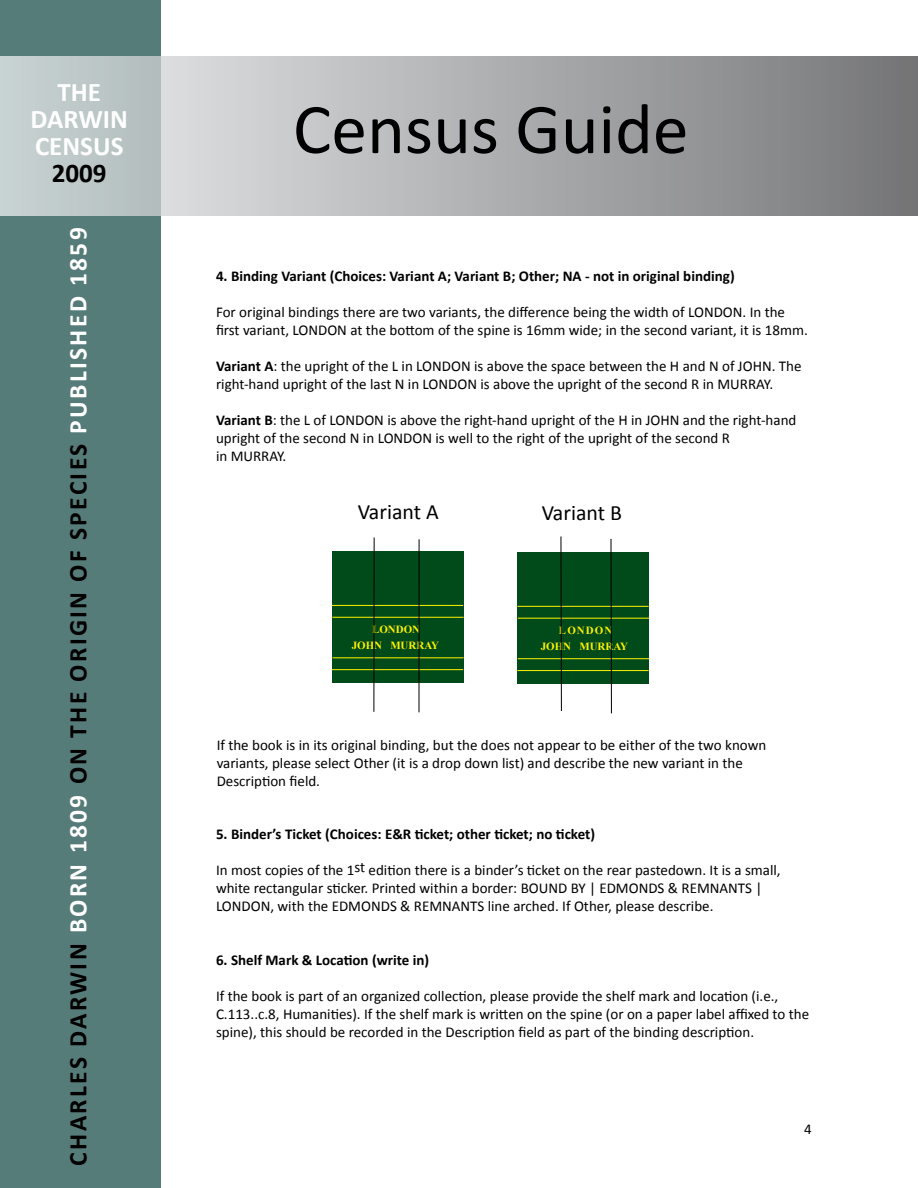
<style>
.page{position:relative;width:918px;height:1188px;background:#fff}
.page>*{position:absolute;margin:0;border:0;box-sizing:border-box;transform-origin:0 0}
.t1{font:72px "Calibri";color:#000}
.t2{font:700 27px/27px "Calibri";color:#fff;text-align:center}
.t3{font:700 27px "Calibri";color:#000}
.t4{font:700 25.5px "Calibri";letter-spacing:.09em;color:#000}
.t5{font:21.9px "Calibri";color:#000}
.t6{font:15px/18px "Calibri";color:#000}
.t7{font:700 15px "Calibri";color:#000}
.t8{font:700 10.95px/15.5px "Times New Roman";color:#fff200;text-align:center}
.s1{color:#fff}
.s2{font-weight:700}
</style>
<div class="page">
<div style="left:0;top:0;width:161px;height:1188px;background:#567c79"></div>
<svg style="left:0;top:56px;width:918px;height:159px;background:#adafb1"></svg>
<div style="left:518px;top:553px;width:131px;height:131px;background:#004b19"></div>
<hr style="left:518px;top:618px;width:131px;height:1px;background:#fff200">
<hr style="left:517px;top:606px;width:132px;height:1px;background:#fff200">
<hr style="left:518px;top:658px;width:131px;height:1px;background:#fff200">
<hr style="left:517px;top:670px;width:132px;height:1px;background:#fff200">
<svg style="left:561px;top:536px;width:1px;height:175px"></svg>
<svg style="left:611px;top:538px;width:1px;height:176px"></svg>
<div style="left:332px;top:552px;width:132px;height:131px;background:#004b19"></div>
<hr style="left:332px;top:617px;width:132px;height:1px;background:#fff200">
<hr style="left:332px;top:605px;width:131px;height:1px;background:#fff200">
<hr style="left:332px;top:657px;width:132px;height:1px;background:#fff200">
<hr style="left:332px;top:669px;width:131px;height:1px;background:#fff200">
<hr style="left:374px;top:538px;width:1px;height:174px;background:#000">
<hr style="left:419px;top:539px;width:1px;height:173px;background:#000">
<h2 class="t2" style="left:31px;top:78px;width:99px">THE<br>DARWIN<br>CENSUS</h2>
<h2 class="t3" style="left:52px;top:157px;width:56px">2009</h2>
<h3 class="t4" style="left:62px;top:1166px;width:940px;rotate:-90deg">CHARLES DARWIN <span class="s1">BORN 1809</span> ON THE ORIGIN OF SPECIES <span class="s1">PUBLISHED 1859</span></h3>
<h1 class="t1" style="left:293px;top:84px;width:397px">Census Guide</h1>
<p class="t7" style="left:216px;top:267px;width:520px">4. Binding Variant (Choices: Variant A; Variant B; Other; NA - not in original binding)</p>
<p class="t6" style="left:216px;top:303px;width:593px">For original bindings there are two variants, the difference being the width of LONDON. In the first variant, LONDON at the bottom of the spine is 16mm wide; in the second variant, it is 18mm.</p>
<p class="t6" style="left:216px;top:357px;width:587px"><span class="s2">Variant A</span>: the upright of the L in LONDON is above the space between the H and N of JOHN. The right-hand upright of the last N in LONDON is above the upright of the second R in MURRAY.</p>
<p class="t6" style="left:216px;top:411px;width:582px"><span class="s2">Variant B</span>: the L of LONDON is above the right-hand upright of the H in JOHN and the right-hand upright of the second N in LONDON is well to the right of the upright of the second R<br>in MURRAY.</p>
<h3 class="t5" style="left:358px;top:498px;width:83px">Variant A</h3>
<p class="t8" style="left:352px;top:622px;width:89px">LONDON<br>JOHN MURRAY</p>
<h3 class="t5" style="left:542px;top:499px;width:82px">Variant B</h3>
<p class="t8" style="left:541px;top:623px;width:89px">LONDON<br>JOHN MURRAY</p>
<p class="t6" style="left:217px;top:735px;width:551px">If the book is in its original binding, but the does not appear to be either of the two known variants, please select Other (it is a drop down list) and describe the new variant in the<br>Description field.</p>
<p class="t7" style="left:216px;top:825px;width:381px">5. Binder’s Ticket (Choices: E&amp;R ticket; other ticket; no ticket)</p>
<p class="t6" style="left:216px;top:861px;width:566px">In most copies of the 1st edition there is a binder’s ticket on the rear pastedown. It is a small, white rectangular sticker. Printed within a border: BOUND BY | EDMONDS &amp; REMNANTS |<br>LONDON, with the EDMONDS &amp; REMNANTS line arched. If Other, please describe.</p>
<p class="t7" style="left:216px;top:951px;width:215px">6. Shelf Mark &amp; Location (write in)</p>
<p class="t6" style="left:216px;top:987px;width:595px">If the book is part of an organized collection, please provide the shelf mark and location (i.e.,<br>C.113..c.8, Humanities). If the shelf mark is written on the spine (or on a paper label affixed to the spine), this should be recorded in the Description field as part of the binding description.</p>
<p class="t6" style="left:804px;top:1119px;width:9px">4</p>
</div>
